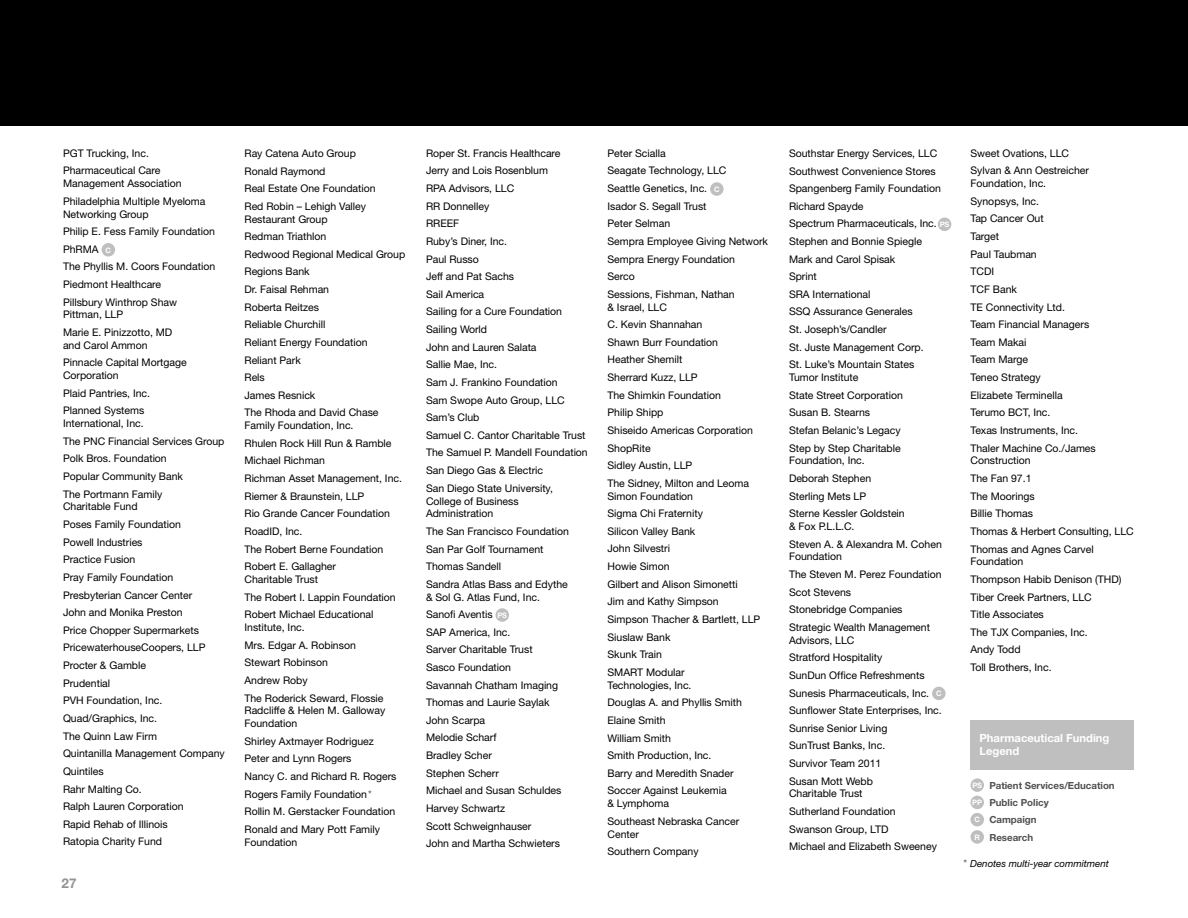
<style>
.page{position:relative;width:1188px;height:918px;background:#fff}
.page>*{position:absolute;margin:0;border:0;box-sizing:border-box;transform-origin:0 0}
.t1{font:700 13.5px "Helvetica Neue";color:#939393}
.t2{font:700 11.25px/12.3px "Helvetica Neue";color:#fff}
.t3{font:10.5px/17.7px "Helvetica Neue";color:#000}
.t4{font:700 9.75px/17.2px "Helvetica Neue";color:#505050}
.t5{font:italic 9.75px "Helvetica Neue";letter-spacing:-.005em;color:#000}
.s1{font-weight:700;font-size:7.5px;color:#fff}
.s2{color:#505050}
.s3{font-size:7.5px;color:#fff}
.s4{font-style:normal;font-size:10.5px;color:#505050}
</style>
<div class="page">
<div style="left:0;top:0;width:1188px;height:126px;background:#000"></div>
<div style="left:102px;top:243px;width:13px;height:14px;background:#bfbfbf;border-radius:50%"></div>
<div style="left:970px;top:720px;width:164px;height:50px;background:#bfbfbf"></div>
<div style="left:970px;top:778px;width:14px;height:14px;background:#bfbfbf;border-radius:50%"></div>
<div style="left:970px;top:796px;width:14px;height:13px;background:#bfbfbf;border-radius:50%"></div>
<div style="left:970px;top:813px;width:14px;height:13px;background:#bfbfbf;border-radius:50%"></div>
<div style="left:970px;top:830px;width:14px;height:14px;background:#bfbfbf;border-radius:50%"></div>
<div style="left:496px;top:608px;width:13px;height:14px;background:#bfbfbf;border-radius:50%"></div>
<div style="left:710px;top:182px;width:14px;height:14px;background:#bfbfbf;border-radius:50%"></div>
<div style="left:938px;top:218px;width:13px;height:13px;background:#bfbfbf;border-radius:50%"></div>
<div style="left:932px;top:687px;width:14px;height:13px;background:#bfbfbf;border-radius:50%"></div>
<p class="t3" style="left:63px;top:144px;width:99px">PGT Trucking, Inc.<br>Pharmaceutical Care</p>
<p class="t3" style="left:63px;top:174px;width:144px">Management Association<br>Philadelphia Multiple Myeloma</p>
<p class="t3" style="left:63px;top:205px;width:154px">Networking Group<br>Philip E. Fess Family Foundation<br>PhRMA <span class="s1">C<br></span>The Phyllis M. Coors Foundation<br>Piedmont Healthcare<br>Pillsbury Winthrop Shaw</p>
<p class="t3" style="left:63px;top:306px;width:111px">Pittman, LLP<br>Marie E. Pinizzotto, MD</p>
<p class="t3" style="left:63px;top:336px;width:125px">and Carol Ammon<br>Pinnacle Capital Mortgage</p>
<p class="t3" style="left:63px;top:366px;width:89px">Corporation<br>Plaid Pantries, Inc.<br>Planned Systems</p>
<p class="t3" style="left:63px;top:414px;width:163px">International, Inc.<br>The PNC Financial Services Group<br>Polk Bros. Foundation<br>Popular Community Bank<br>The Portmann Family</p>
<p class="t3" style="left:63px;top:498px;width:163px">Charitable Fund<br>Poses Family Foundation<br>Powell Industries<br>Practice Fusion<br>Pray Family Foundation<br>Presbyterian Cancer Center<br>John and Monika Preston<br>Price Chopper Supermarkets<br>PricewaterhouseCoopers, LLP<br>Procter &amp; Gamble<br>Prudential<br>PVH Foundation, Inc.<br>Quad/Graphics, Inc.<br>The Quinn Law Firm<br>Quintanilla Management Company<br>Quintiles<br>Rahr Malting Co.<br>Ralph Lauren Corporation<br>Rapid Rehab of Illinois<br>Ratopia Charity Fund</p>
<p class="t1" style="left:62px;top:875px;width:16px">27</p>
<p class="t3" style="left:245px;top:144px;width:133px">Ray Catena Auto Group<br>Ronald Raymond<br>Real Estate One Foundation<br>Red Robin – Lehigh Valley</p>
<p class="t3" style="left:245px;top:210px;width:162px">Restaurant Group<br>Redman Triathlon<br>Redwood Regional Medical Group<br>Regions Bank<br>Dr. Faisal Rehman<br>Roberta Reitzes<br>Reliable Churchill<br>Reliant Energy Foundation<br>Reliant Park<br>Rels<br>James Resnick<br>The Rhoda and David Chase</p>
<p class="t3" style="left:245px;top:416px;width:159px">Family Foundation, Inc.<br>Rhulen Rock Hill Run &amp; Ramble<br>Michael Richman<br>Richman Asset Management, Inc.<br>Riemer &amp; Braunstein, LLP<br>Rio Grande Cancer Foundation<br>RoadID, Inc.<br>The Robert Berne Foundation<br>Robert E. Gallagher</p>
<p class="t3" style="left:245px;top:570px;width:153px">Charitable Trust<br>The Robert I. Lappin Foundation<br>Robert Michael Educational</p>
<p class="t3" style="left:245px;top:618px;width:141px">Institute, Inc.<br>Mrs. Edgar A. Robinson<br>Stewart Robinson<br>Andrew Roby<br>The Roderick Seward, Flossie</p>
<p class="t3" style="left:245px;top:704px;width:142px;line-height:12.8px">Radcliffe &amp; Helen M. Galloway<br>Foundation</p>
<p class="t3" style="left:245px;top:732px;width:154px">Shirley Axtmayer Rodriguez<br>Peter and Lynn Rogers<br>Nancy C. and Richard R. Rogers<br>Rogers Family Foundation<span class="s2">*<br></span>Rollin M. Gerstacker Foundation<br>Ronald and Mary Pott Family</p>
<p class="t3" style="left:245px;top:833px;width:54px">Foundation</p>
<p class="t3" style="left:426px;top:144px;width:163px">Roper St. Francis Healthcare<br>Jerry and Lois Rosenblum<br>RPA Advisors, LLC<br>RR Donnelley<br>RREEF<br>Ruby’s Diner, Inc.<br>Paul Russo<br>Jeff and Pat Sachs<br>Sail America<br>Sailing for a Cure Foundation<br>Sailing World<br>John and Lauren Salata<br>Sallie Mae, Inc.<br>Sam J. Frankino Foundation<br>Sam Swope Auto Group, LLC<br>Sam’s Club<br>Samuel C. Cantor Charitable Trust<br>The Samuel P. Mandell Foundation<br>San Diego Gas &amp; Electric<br>San Diego State University,</p>
<p class="t3" style="left:426px;top:494px;width:94px;line-height:12.8px">College of Business<br>Administration</p>
<p class="t3" style="left:426px;top:522px;width:144px">The San Francisco Foundation<br>San Par Golf Tournament<br>Thomas Sandell<br>Sandra Atlas Bass and Edythe</p>
<p class="t3" style="left:426px;top:588px;width:137px">&amp; Sol G. Atlas Fund, Inc.<br>Sanofi Aventis <span class="s1">PS<br></span>SAP America, Inc.<br>Sarver Charitable Trust<br>Sasco Foundation<br>Savannah Chatham Imaging<br>Thomas and Laurie Saylak<br>John Scarpa<br>Melodie Scharf<br>Bradley Scher<br>Stephen Scherr<br>Michael and Susan Schuldes<br>Harvey Schwartz<br>Scott Schweignhauser<br>John and Martha Schwieters</p>
<p class="t3" style="left:608px;top:144px;width:162px">Peter Scialla<br>Seagate Technology, LLC<br>Seattle Genetics, Inc. <span class="s1">C<br></span>Isador S. Segall Trust<br>Peter Selman<br>Sempra Employee Giving Network<br>Sempra Energy Foundation<br>Serco<br>Sessions, Fishman, Nathan</p>
<p class="t3" style="left:608px;top:298px;width:147px">&amp; Israel, LLC<br>C. Kevin Shannahan<br>Shawn Burr Foundation<br>Heather Shemilt<br>Sherrard Kuzz, LLP<br>The Shimkin Foundation<br>Philip Shipp<br>Shiseido Americas Corporation<br>ShopRite<br>Sidley Austin, LLP<br>The Sidney, Milton and Leoma</p>
<p class="t3" style="left:608px;top:487px;width:154px">Simon Foundation<br>Sigma Chi Fraternity<br>Silicon Valley Bank<br>John Silvestri<br>Howie Simon<br>Gilbert and Alison Simonetti<br>Jim and Kathy Simpson<br>Simpson Thacher &amp; Bartlett, LLP<br>Siuslaw Bank<br>Skunk Train<br>SMART Modular</p>
<p class="t3" style="left:608px;top:676px;width:136px">Technologies, Inc.<br>Douglas A. and Phyllis Smith<br>Elaine Smith<br>William Smith<br>Smith Production, Inc.<br>Barry and Meredith Snader<br>Soccer Against Leukemia</p>
<p class="t3" style="left:608px;top:794px;width:133px">&amp; Lymphoma<br>Southeast Nebraska Cancer</p>
<p class="t3" style="left:608px;top:825px;width:93px">Center<br>Southern Company</p>
<p class="t3" style="left:789px;top:144px;width:162px">Southstar Energy Services, LLC<br>Southwest Convenience Stores<br>Spangenberg Family Foundation<br>Richard Spayde<br>Spectrum Pharmaceuticals, Inc. <span class="s1">PS<br></span>Stephen and Bonnie Spiegle<br>Mark and Carol Spisak<br>Sprint<br>SRA International<br>SSQ Assurance Generales<br>St. Joseph’s/Candler<br>St. Juste Management Corp.<br>St. Luke’s Mountain States</p>
<p class="t3" style="left:789px;top:368px;width:116px">Tumor Institute<br>State Street Corporation<br>Susan B. Stearns<br>Stefan Belanic’s Legacy<br>Step by Step Charitable</p>
<p class="t3" style="left:789px;top:452px;width:117px">Foundation, Inc.<br>Deborah Stephen<br>Sterling Mets LP<br>Sterne Kessler Goldstein</p>
<p class="t3" style="left:789px;top:517px;width:154px">&amp; Fox P.L.L.C.<br>Steven A. &amp; Alexandra M. Cohen</p>
<p class="t3" style="left:789px;top:548px;width:154px">Foundation<br>The Steven M. Perez Foundation<br>Scot Stevens<br>Stonebridge Companies<br>Strategic Wealth Management</p>
<p class="t3" style="left:789px;top:631px;width:154px">Advisors, LLC<br>Stratford Hospitality<br>SunDun Office Refreshments<br>Sunesis Pharmaceuticals, Inc. <span class="s1">C<br></span>Sunflower State Enterprises, Inc.<br>Sunrise Senior Living<br>SunTrust Banks, Inc.<br>Survivor Team 2011<br>Susan Mott Webb</p>
<p class="t3" style="left:789px;top:785px;width:149px">Charitable Trust<br>Sutherland Foundation<br>Swanson Group, LTD<br>Michael and Elizabeth Sweeney</p>
<p class="t3" style="left:971px;top:144px;width:120px">Sweet Ovations, LLC<br>Sylvan &amp; Ann Oestreicher</p>
<p class="t3" style="left:971px;top:174px;width:127px">Foundation, Inc.<br>Synopsys, Inc.<br>Tap Cancer Out<br>Target<br>Paul Taubman<br>TCDI<br>TCF Bank<br>TE Connectivity Ltd.<br>Team Financial Managers<br>Team Makai<br>Team Marge<br>Teneo Strategy<br>Elizabete Terminella<br>Terumo BCT, Inc.<br>Texas Instruments, Inc.<br>Thaler Machine Co./James</p>
<p class="t3" style="left:971px;top:452px;width:165px">Construction<br>The Fan 97.1<br>The Moorings<br>Billie Thomas<br>Thomas &amp; Herbert Consulting, LLC<br>Thomas and Agnes Carvel</p>
<p class="t3" style="left:971px;top:553px;width:153px">Foundation<br>Thompson Habib Denison (THD)<br>Tiber Creek Partners, LLC<br>Title Associates<br>The TJX Companies, Inc.<br>Andy Todd<br>Toll Brothers, Inc.</p>
<p class="t2" style="left:980px;top:732px;width:131px">Pharmaceutical Funding<br>Legend</p>
<p class="t4" style="left:972px;top:777px;width:144px"><span class="s3">PS</span> Patient Services/Education<br><span class="s3">PP</span> Public Policy<br><span class="s3">C</span> Campaign<br><span class="s3">R</span> Research</p>
<p class="t5" style="left:964px;top:857px;width:147px"><span class="s4">*</span> Denotes multi-year commitment</p>
</div>
